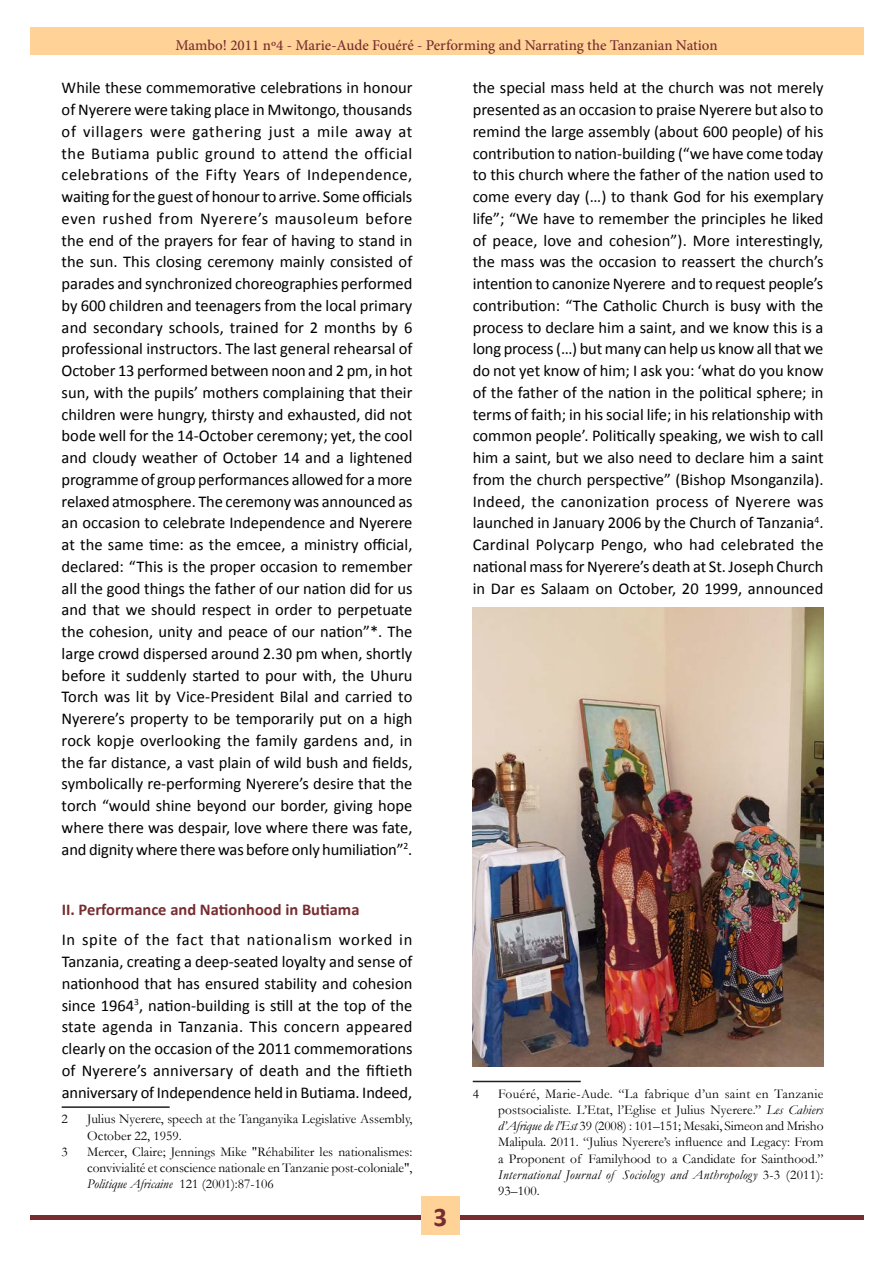
<style>
.page{position:relative;width:893px;height:1263px;background:#fff}
.page>*{position:absolute;margin:0;border:0;box-sizing:border-box;transform-origin:0 0}
.t1{font:700 27px "Calibri";color:#772d30}
.Body_text{font:16.5px/21.8px "Calibri";letter-spacing:-.005em;color:#000;text-align:justify}
.Body_text-2{font:700 16.5px "Calibri";color:#772d30}
.t2{font:500 15px "Minion Pro";color:#772d30}
.footnote_text{font:13.5px/16.2px "Garamond";color:#000;text-align:justify}
.s1{font-style:italic}
</style>
<div class="page">
<div style="left:30px;top:1215px;width:833px;height:5px;background:#772d30"></div>
<div style="left:421px;top:1196px;width:38px;height:39px;background:#ffd298"></div>
<div style="left:30px;top:27px;width:833px;height:27px;background:#ffd298"></div>
<hr style="left:62px;top:1106px;width:108px;height:2px;background:#231f20">
<hr style="left:473px;top:1081px;width:108px;height:1px;background:#231f20">
<img style="left:472px;top:608px;width:352px;height:459px">
<p class="t2" style="left:175px;top:35px;width:544px">Mambo! 2011 nº4 - Marie-Aude Fouéré - Performing and Narrating the Tanzanian Nation</p>
<p class="Body_text" style="left:62px;top:77px;width:352px">While these commemorative celebrations in honour of Nyerere were taking place in Mwitongo, thousands of villagers were gathering just a mile away at the Butiama public ground to attend the official celebrations of the Fifty Years of Independence, waiting for the guest of honour to arrive. Some officials even rushed from Nyerere’s mausoleum before the end of the prayers for fear of having to stand in the sun. This closing ceremony mainly consisted of parades and synchronized choreographies performed by 600 children and teenagers from the local primary and secondary schools, trained for 2 months by 6 professional instructors. The last general rehearsal of October 13 performed between noon and 2 pm, in hot sun, with the pupils’ mothers complaining that their children were hungry, thirsty and exhausted, did not bode well for the 14-October ceremony; yet, the cool and cloudy weather of October 14 and a lightened programme of group performances allowed for a more relaxed atmosphere. The ceremony was announced as an occasion to celebrate Independence and Nyerere at the same time: as the emcee, a ministry official, declared: “This is the proper occasion to remember all the good things the father of our nation did for us and that we should respect in order to perpetuate the cohesion, unity and peace of our nation”*. The large crowd dispersed around 2.30 pm when, shortly before it suddenly started to pour with, the Uhuru Torch was lit by Vice-President Bilal and carried to Nyerere’s property to be temporarily put on a high rock kopje overlooking the family gardens and, in the far distance, a vast plain of wild bush and fields, symbolically re-performing Nyerere’s desire that the torch “would shine beyond our border, giving hope where there was despair, love where there was fate, and dignity where there was before only humiliation”<sup>2</sup>.</p>
<p class="Body_text" style="left:473px;top:77px;width:352px">the special mass held at the church was not merely presented as an occasion to praise Nyerere but also to remind the large assembly (about 600 people) of his contribution to nation-building (“we have come today to this church where the father of the nation used to come every day (…) to thank God for his exemplary life”; “We have to remember the principles he liked of peace, love and cohesion”). More interestingly, the mass was the occasion to reassert the church’s intention to canonize Nyerere and to request people’s contribution: “The Catholic Church is busy with the process to declare him a saint, and we know this is a long process (…) but many can help us know all that we do not yet know of him; I ask you: ‘what do you know of the father of the nation in the political sphere; in terms of faith; in his social life; in his relationship with common people’. Politically speaking, we wish to call him a saint, but we also need to declare him a saint from the church perspective” (Bishop Msonganzila).<br>Indeed, the canonization process of Nyerere was launched in January 2006 by the Church of Tanzania<sup>4</sup>.<br>Cardinal Polycarp Pengo, who had celebrated the national mass for Nyerere’s death at St. Joseph Church in Dar es Salaam on October, 20 1999, announced</p>
<p class="Body_text-2" style="left:62px;top:899px;width:299px">II. Performance and Nationhood in Butiama</p>
<p class="Body_text" style="left:62px;top:929px;width:352px">In spite of the fact that nationalism worked in Tanzania, creating a deep-seated loyalty and sense of nationhood that has ensured stability and cohesion since 1964<sup>3</sup>, nation-building is still at the top of the state agenda in Tanzania. This concern appeared clearly on the occasion of the 2011 commemorations of Nyerere’s anniversary of death and the fiftieth anniversary of Independence held in Butiama. Indeed,</p>
<p class="footnote_text" style="left:62px;top:1111px;width:8px">2</p>
<p class="footnote_text" style="left:87px;top:1111px;width:327px">Julius Nyerere, speech at the Tanganyika Legislative Assembly,<br>October 22, 1959.</p>
<p class="footnote_text" style="left:62px;top:1143px;width:8px">3</p>
<p class="footnote_text" style="left:87px;top:1143px;width:327px">Mercer, Claire; Jennings Mike "Réhabiliter les nationalismes: convivialité et conscience nationale en Tanzanie post-coloniale", <span class="s1">Politique Africaine</span> 121 (2001):87-106</p>
<h1 class="t1" style="left:433px;top:1199px;width:15px">3</h1>
<p class="footnote_text" style="left:473px;top:1085px;width:8px">4</p>
<p class="footnote_text" style="left:498px;top:1085px;width:327px">Fouéré, Marie-Aude. “La fabrique d’un saint en Tanzanie postsocialiste. L’Etat, l’Eglise et Julius Nyerere.” <span class="s1">Les Cahiers d’Afrique de l’Est</span> 39 (2008) : 101–151; Mesaki, Simeon and Mrisho Malipula. 2011. “Julius Nyerere’s influence and Legacy: From a Proponent of Familyhood to a Candidate for Sainthood.” <span class="s1">International Journal of Sociology and Anthropology</span> 3-3 (2011):<br>93–100.</p>
</div>
